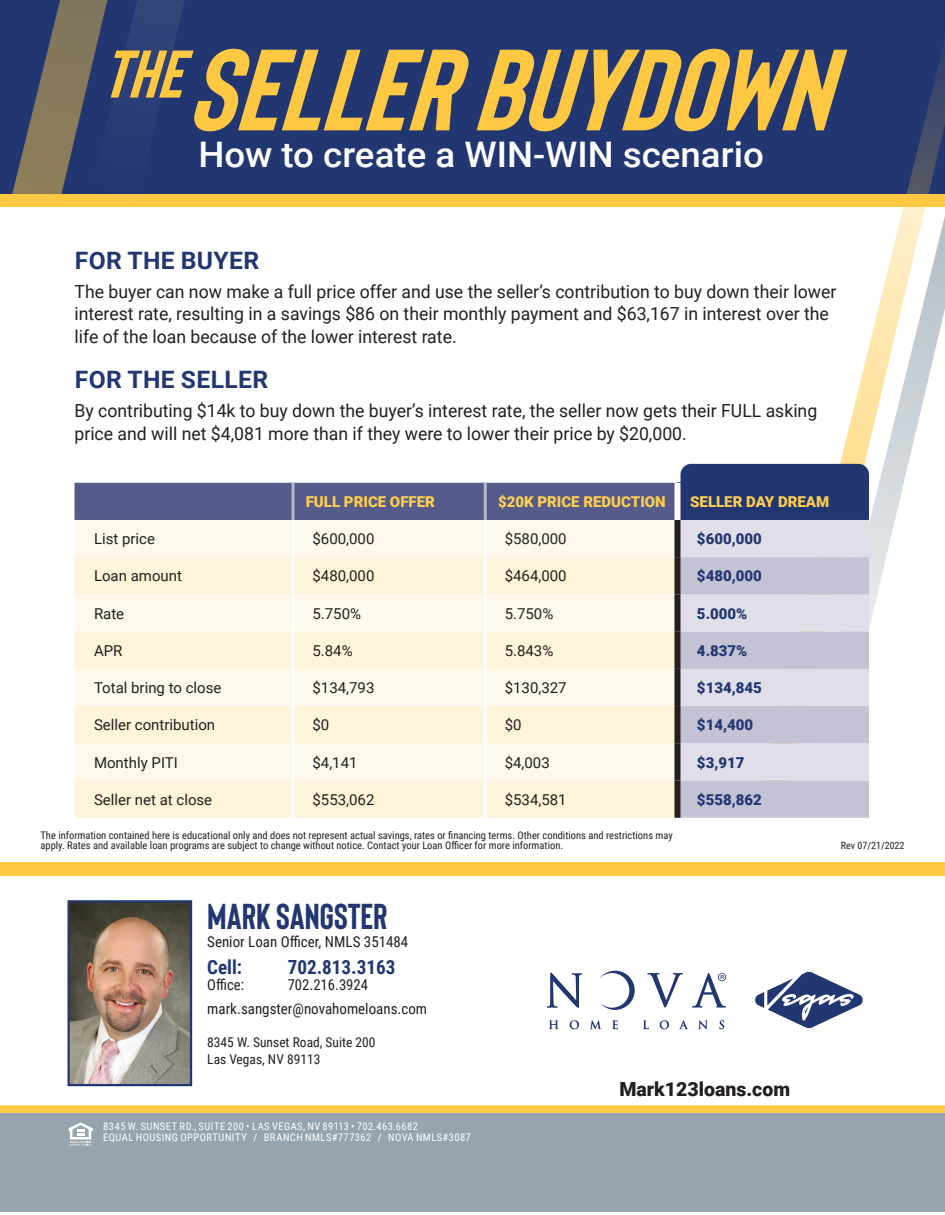
<style>
.page{position:relative;width:945px;height:1215px;background:#fff}
.page>*{position:absolute;margin:0;border:0;box-sizing:border-box;transform-origin:0 0}
.t1{font:115.2px "Bison Bold Itallic";color:#fec843;scale:1.06 1}
.t2{font:700 36px "Bison";color:#223771}
.t3{font:500 35.25px "Roboto";color:#fff;scale:1.04 1}
.t4{font:700 24px "Roboto";letter-spacing:.015em;color:#223771}
.t5{font:700 19.5px "Roboto Condensed";color:#223771}
.t6{font:900 19.5px "Roboto";color:#231f20}
.t7{font:18px/22.5px "Roboto";color:#231f20}
.t8{font:15px "Roboto";color:#231f20}
.t9{font:15px/24px "Roboto Condensed";color:#231f20}
.t10{font:900 15px "Roboto";color:#223771}
.t11{font:900 15px "Roboto";color:#fece51}
.t12{font:13.5px/16.5px "Roboto Condensed";color:#231f20}
.t13{font:10.5px/10.5px "Roboto Condensed";color:#231f20}
.t14{font:10.5px/10.5px "Roboto Condensed";letter-spacing:.045em;color:#fff}
.t15{font:10.05px "Roboto Condensed";color:#231f20}
</style>
<div class="page">
<div style="left:0;top:0;width:945px;height:195px;background:#223771"></div>
<div style="left:0;top:195px;width:945px;height:12px;background:#fec843"></div>
<svg style="left:9px;top:0;width:77px;height:195px"></svg>
<svg style="left:802px;top:43px;width:143px;height:585px"></svg>
<svg style="left:86px;top:0;width:379px;height:195px"></svg>
<div style="left:0;top:863px;width:945px;height:13px;background:#fec843"></div>
<div style="left:0;top:1113px;width:945px;height:98px;background:#95a4ae"></div>
<div style="left:0;top:1105px;width:945px;height:8px;background:#fec843"></div>
<img style="left:71px;top:903px;width:118px;height:180px">
<div style="left:68px;top:900px;width:124px;height:186px;border:2px solid #223771"></div>
<svg style="left:69px;top:1122px;width:24px;height:24px"></svg>
<svg style="left:755px;top:972px;width:108px;height:56px"></svg>
<svg style="left:549px;top:1020px;width:10px;height:9px"></svg>
<svg style="left:570px;top:1020px;width:9px;height:9px"></svg>
<svg style="left:590px;top:1020px;width:12px;height:9px"></svg>
<svg style="left:612px;top:1020px;width:6px;height:9px"></svg>
<svg style="left:643px;top:1020px;width:6px;height:9px"></svg>
<svg style="left:660px;top:1020px;width:9px;height:9px"></svg>
<svg style="left:679px;top:1020px;width:9px;height:9px"></svg>
<svg style="left:698px;top:1020px;width:10px;height:9px"></svg>
<svg style="left:719px;top:1020px;width:5px;height:9px"></svg>
<svg style="left:647px;top:973px;width:36px;height:35px"></svg>
<svg style="left:547px;top:973px;width:35px;height:35px"></svg>
<svg style="left:692px;top:973px;width:34px;height:35px"></svg>
<svg style="left:600px;top:971px;width:35px;height:39px"></svg>
<div style="left:681px;top:464px;width:188px;height:30px;background:#223771;border-radius:11px"></div>
<div style="left:75px;top:483px;width:599px;height:37px;background:#545a89"></div>
<div style="left:677px;top:483px;width:192px;height:37px;background:#223771"></div>
<div style="left:75px;top:520px;width:599px;height:37px;background:#fef9ec"></div>
<div style="left:680px;top:520px;width:189px;height:37px;background:#dfdee9"></div>
<svg style="left:75px;top:557px;width:599px;height:261px;background:#fef6e1"></svg>
<svg style="left:680px;top:557px;width:189px;height:261px;background:#cecddc"></svg>
<div style="left:674px;top:520px;width:6px;height:37px;background:#231f20"></div>
<div style="left:674px;top:557px;width:6px;height:37px;background:#231f20"></div>
<div style="left:674px;top:594px;width:6px;height:38px;background:#231f20"></div>
<div style="left:674px;top:632px;width:6px;height:37px;background:#231f20"></div>
<div style="left:674px;top:669px;width:6px;height:37px;background:#231f20"></div>
<div style="left:674px;top:706px;width:6px;height:37px;background:#231f20"></div>
<div style="left:674px;top:743px;width:6px;height:38px;background:#231f20"></div>
<div style="left:674px;top:781px;width:6px;height:37px;background:#231f20"></div>
<div style="left:674px;top:483px;width:6px;height:37px;background:#fff"></div>
<hr style="left:292px;top:520px;width:3px;height:37px;background:#fff">
<hr style="left:292px;top:557px;width:3px;height:37px;background:#fff">
<hr style="left:292px;top:594px;width:3px;height:38px;background:#fff">
<hr style="left:292px;top:632px;width:3px;height:37px;background:#fff">
<hr style="left:292px;top:669px;width:3px;height:37px;background:#fff">
<hr style="left:292px;top:706px;width:3px;height:37px;background:#fff">
<hr style="left:292px;top:743px;width:3px;height:38px;background:#fff">
<hr style="left:292px;top:781px;width:3px;height:37px;background:#fff">
<hr style="left:484px;top:520px;width:3px;height:37px;background:#fff">
<hr style="left:484px;top:557px;width:3px;height:37px;background:#fff">
<hr style="left:484px;top:594px;width:3px;height:38px;background:#fff">
<hr style="left:484px;top:632px;width:3px;height:37px;background:#fff">
<hr style="left:484px;top:669px;width:3px;height:37px;background:#fff">
<hr style="left:484px;top:706px;width:3px;height:37px;background:#fff">
<hr style="left:484px;top:743px;width:3px;height:38px;background:#fff">
<hr style="left:484px;top:781px;width:3px;height:37px;background:#fff">
<hr style="left:292px;top:483px;width:3px;height:37px;background:#b7b6cc">
<hr style="left:484px;top:483px;width:3px;height:37px;background:#b7b6cc">
<h1 class="t1" style="left:102px;top:18px;width:687px"><sup>THE</sup>SELLER BUYDOWN</h1>
<h3 class="t3" style="left:198px;top:130px;width:545px">How to create a WIN-WIN scenario</h3>
<h3 class="t4" style="left:75px;top:243px;width:186px">FOR THE BUYER</h3>
<p class="t7" style="left:75px;top:279px;width:763px">The buyer can now make a full price offer and use the seller’s contribution to buy down their lower interest rate, resulting in a savings $86 on their monthly payment and $63,167 in interest over the life of the loan because of the lower interest rate.</p>
<h3 class="t4" style="left:75px;top:362px;width:195px">FOR THE SELLER</h3>
<p class="t7" style="left:75px;top:399px;width:744px">By contributing $14k to buy down the buyer’s interest rate, the seller now gets their FULL asking price and will net $4,081 more than if they were to lower their price by $20,000.</p>
<p class="t11" style="left:306px;top:491px;width:131px">FULL PRICE OFFER</p>
<p class="t11" style="left:498px;top:491px;width:169px">$20K PRICE REDUCTION</p>
<p class="t11" style="left:690px;top:491px;width:140px">SELLER DAY DREAM</p>
<p class="t8" style="left:94px;top:528px;width:63px">List price</p>
<p class="t8" style="left:313px;top:528px;width:63px">$600,000</p>
<p class="t8" style="left:505px;top:528px;width:63px">$580,000</p>
<p class="t10" style="left:697px;top:528px;width:66px">$600,000</p>
<p class="t8" style="left:94px;top:566px;width:90px">Loan amount</p>
<p class="t8" style="left:313px;top:566px;width:63px">$480,000</p>
<p class="t8" style="left:505px;top:566px;width:63px">$464,000</p>
<p class="t10" style="left:697px;top:566px;width:66px">$480,000</p>
<p class="t8" style="left:94px;top:603px;width:32px">Rate</p>
<p class="t8" style="left:313px;top:603px;width:50px">5.750%</p>
<p class="t8" style="left:505px;top:603px;width:50px">5.750%</p>
<p class="t10" style="left:697px;top:603px;width:52px">5.000%</p>
<p class="t8" style="left:94px;top:640px;width:30px">APR</p>
<p class="t8" style="left:313px;top:640px;width:42px">5.84%</p>
<p class="t8" style="left:505px;top:640px;width:50px">5.843%</p>
<p class="t10" style="left:697px;top:640px;width:52px">4.837%</p>
<p class="t8" style="left:94px;top:677px;width:129px">Total bring to close</p>
<p class="t8" style="left:313px;top:677px;width:63px">$134,793</p>
<p class="t8" style="left:505px;top:677px;width:63px">$130,327</p>
<p class="t10" style="left:697px;top:677px;width:66px">$134,845</p>
<p class="t8" style="left:94px;top:714px;width:123px">Seller contribution</p>
<p class="t8" style="left:313px;top:714px;width:18px">$0</p>
<p class="t8" style="left:505px;top:714px;width:18px">$0</p>
<p class="t10" style="left:697px;top:714px;width:58px">$14,400</p>
<p class="t8" style="left:94px;top:752px;width:85px">Monthly PITI</p>
<p class="t8" style="left:313px;top:752px;width:47px">$4,141</p>
<p class="t8" style="left:505px;top:752px;width:47px">$4,003</p>
<p class="t10" style="left:697px;top:752px;width:49px">$3,917</p>
<p class="t8" style="left:94px;top:789px;width:120px">Seller net at close</p>
<p class="t8" style="left:313px;top:789px;width:63px">$553,062</p>
<p class="t8" style="left:505px;top:789px;width:63px">$534,581</p>
<p class="t10" style="left:697px;top:789px;width:66px">$558,862</p>
<p class="t13" style="left:40px;top:829px;width:634px">The information contained here is educational only and does not represent actual savings, rates or financing terms. Other conditions and restrictions may apply. Rates and available loan programs are subject to change without notice. Contact your Loan Officer for more information.</p>
<h2 class="t2" style="left:207px;top:894px;width:182px">MARK SANGSTER</h2>
<p class="t9" style="left:207px;top:929px;width:203px">Senior Loan Officer, NMLS 351484</p>
<p class="t5" style="left:207px;top:953px;width:36px">Cell:</p>
<p class="t5" style="left:288px;top:953px;width:109px">702.813.3163</p>
<p class="t9" style="left:207px;top:973px;width:38px">Office:</p>
<p class="t9" style="left:207px;top:973px;width:221px;text-indent:80px">702.216.3924 mark.sangster@novahomeloans.com</p>
<p class="t12" style="left:207px;top:1034px;width:170px">8345 W. Sunset Road, Suite 200<br>Las Vegas, NV 89113</p>
<p class="t14" style="left:103px;top:1121px;width:369px">8345 W. SUNSET RD., SUITE 200 • LAS VEGAS, NV 89113 • 702.463.6682<br>EQUAL HOUSING OPPORTUNITY / BRANCH NMLS#777362 / NOVA NMLS#3087</p>
<p class="t6" style="left:619px;top:1075px;width:172px">Mark123loans.com</p>
<p class="t15" style="left:841px;top:838px;width:65px">Rev 07/21/2022</p>
</div>
